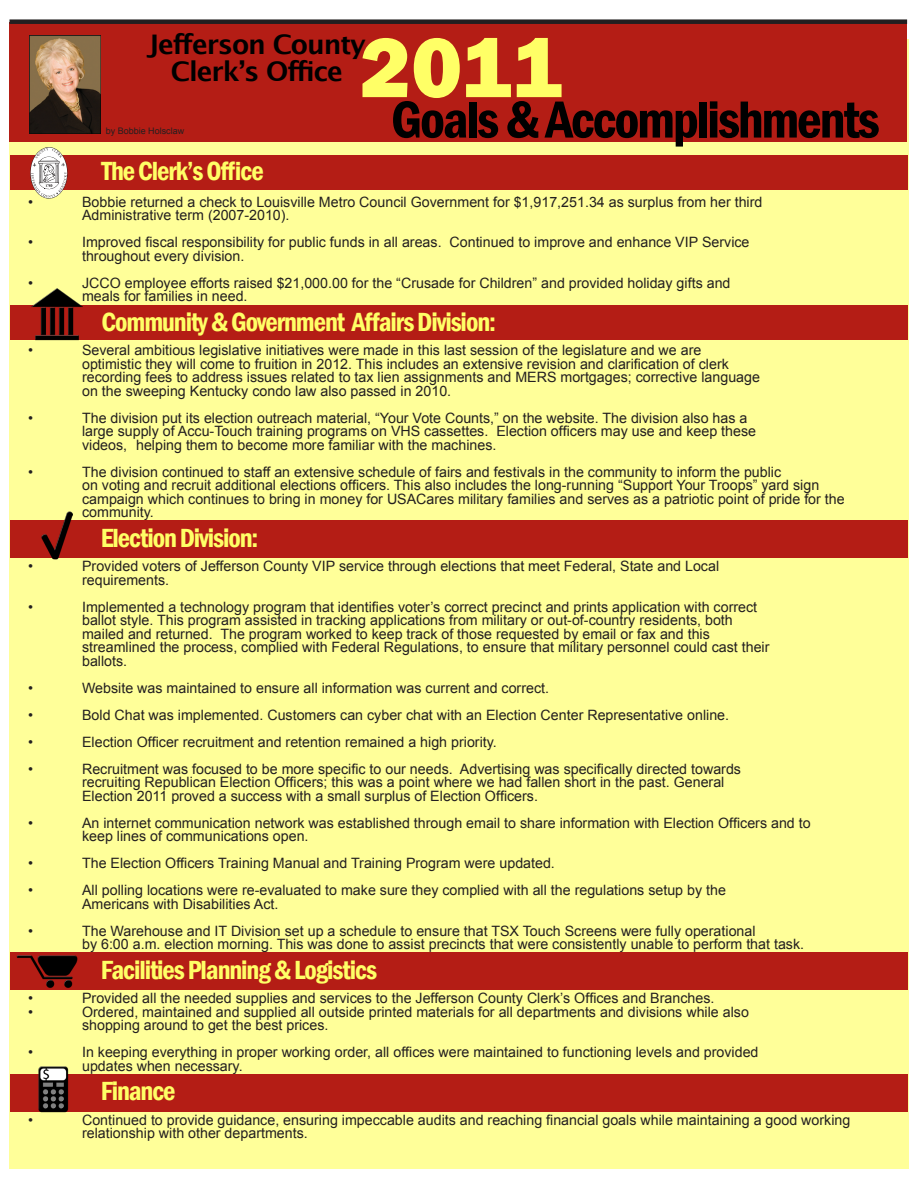
<style>
.page{position:relative;width:918px;height:1188px;background:#fff}
.page>*{position:absolute;margin:0;border:0;box-sizing:border-box;transform-origin:0 0}
.t1{font:800 87.45px "Franklin Gothic";color:#ff6}
.t2{font:600 condensed 54px "Franklin Gothic";letter-spacing:-.04em;color:#000}
.t3{font:600 condensed 27px "Franklin Gothic";letter-spacing:-.04em;color:#ff6}
.t4{font:700 27px/27px "Lucida Grande";letter-spacing:-.04em;color:#000;text-align:center}
.t5{font:14.25px/13.5px "Arial";color:#231f20}
.t6{font:9px "Arial";color:#231f20}
</style>
<div class="page">
<div style="left:9px;top:39px;width:899px;height:1130px;background:#ff9"></div>
<div style="left:10px;top:23px;width:897px;height:119px;background:#b41d15"></div>
<div style="left:11px;top:155px;width:897px;height:35px;background:#b41d15"></div>
<svg style="left:30px;top:147px;width:38px;height:52px"></svg>
<div style="left:11px;top:306px;width:897px;height:34px;background:#b41d15"></div>
<img style="left:32px;top:288px;width:51px;height:53px">
<div style="left:11px;top:520px;width:897px;height:38px;background:#b41d15"></div>
<img style="left:41px;top:511px;width:31px;height:48px">
<div style="left:10px;top:953px;width:898px;height:37px;background:#b41d15"></div>
<img style="left:16px;top:952px;width:63px;height:36px">
<div style="left:10px;top:1074px;width:898px;height:38px;background:#b41d15"></div>
<img style="left:38px;top:1066px;width:31px;height:47px">
<div style="left:9px;top:19px;width:898px;height:5px;background:#231f20"></div>
<img style="left:29px;top:35px;width:72px;height:99px">
<p class="t4" style="left:148px;top:30px;width:220px">Jefferson County<br>Clerk’s Office</p>
<p class="t1" style="left:360px;top:11px;width:204px">2011</p>
<p class="t2" style="left:391px;top:83px;width:490px">Goals &amp; Accomplishments</p>
<p class="t6" style="left:106px;top:125px;width:80px">by Bobbie Holsclaw</p>
<p class="t3" style="left:102px;top:153px;width:164px">The Clerk’s Office</p>
<p class="t5" style="left:28px;top:195px;width:6px">•</p>
<p class="t5" style="left:82px;top:195px;width:682px">Bobbie returned a check to Louisville Metro Council Government for $1,917,251.34 as surplus from her third</p>
<p class="t5" style="left:82px;top:208px;width:209px">Administrative term (2007-2010).</p>
<p class="t5" style="left:28px;top:235px;width:6px">•</p>
<p class="t5" style="left:82px;top:235px;width:669px">Improved fiscal responsibility for public funds in all areas. Continued to improve and enhance VIP Service throughout every division.</p>
<p class="t5" style="left:28px;top:276px;width:6px">•</p>
<p class="t5" style="left:82px;top:276px;width:650px">JCCO employee efforts raised $21,000.00 for the “Crusade for Children” and provided holiday gifts and meals for families in need.</p>
<p class="t3" style="left:102px;top:304px;width:396px">Community &amp; Government Affairs Division:</p>
<p class="t5" style="left:28px;top:343px;width:6px">•</p>
<p class="t5" style="left:82px;top:343px;width:621px">Several ambitious legislative initiatives were made in this last session of the legislature and we are</p>
<p class="t5" style="left:82px;top:357px;width:679px">optimistic they will come to fruition in 2012. This includes an extensive revision and clarification of clerk recording fees to address issues related to tax lien assignments and MERS mortgages; corrective language on the sweeping Kentucky condo law also passed in 2010.</p>
<p class="t5" style="left:28px;top:411px;width:6px">•</p>
<p class="t5" style="left:82px;top:411px;width:676px">The division put its election outreach material, “Your Vote Counts,” on the website. The division also has a large supply of Accu-Touch training programs on VHS cassettes. Election officers may use and keep these videos, helping them to become more familiar with the machines.</p>
<p class="t5" style="left:28px;top:465px;width:6px">•</p>
<p class="t5" style="left:82px;top:465px;width:764px">The division continued to staff an extensive schedule of fairs and festivals in the community to inform the public<br>on voting and recruit additional elections officers. This also includes the long-running “Support Your Troops” yard sign campaign which continues to bring in money for USACares military families and serves as a patriotic point of pride for the community.</p>
<p class="t3" style="left:101px;top:520px;width:159px">Election Division:</p>
<p class="t5" style="left:28px;top:559px;width:6px">•</p>
<p class="t5" style="left:82px;top:559px;width:639px">Provided voters of Jefferson County VIP service through elections that meet Federal, State and Local requirements.</p>
<p class="t5" style="left:28px;top:600px;width:6px">•</p>
<p class="t5" style="left:82px;top:600px;width:689px">Implemented a technology program that identifies voter’s correct precinct and prints application with correct ballot style. This program assisted in tracking applications from military or out-of-country residents, both mailed and returned. The program worked to keep track of those requested by email or fax and this streamlined the process, complied with Federal Regulations, to ensure that military personnel could cast their ballots.</p>
<p class="t5" style="left:28px;top:681px;width:6px">•</p>
<p class="t5" style="left:82px;top:681px;width:469px">Website was maintained to ensure all information was current and correct.</p>
<p class="t5" style="left:28px;top:708px;width:6px">•</p>
<p class="t5" style="left:82px;top:708px;width:649px">Bold Chat was implemented. Customers can cyber chat with an Election Center Representative online.</p>
<p class="t5" style="left:28px;top:735px;width:6px">•</p>
<p class="t5" style="left:82px;top:735px;width:416px">Election Officer recruitment and retention remained a high priority.</p>
<p class="t5" style="left:28px;top:762px;width:6px">•</p>
<p class="t5" style="left:82px;top:762px;width:660px">Recruitment was focused to be more specific to our needs. Advertising was specifically directed towards recruiting Republican Election Officers; this was a point where we had fallen short in the past. General<br>Election 2011 proved a success with a small surplus of Election Officers.</p>
<p class="t5" style="left:28px;top:816px;width:6px">•</p>
<p class="t5" style="left:82px;top:816px;width:730px">An internet communication network was established through email to share information with Election Officers and to keep lines of communications open.</p>
<p class="t5" style="left:28px;top:856px;width:6px">•</p>
<p class="t5" style="left:82px;top:856px;width:474px">The Election Officers Training Manual and Training Program were updated.</p>
<p class="t5" style="left:28px;top:883px;width:6px">•</p>
<p class="t5" style="left:82px;top:883px;width:645px">All polling locations were re-evaluated to make sure they complied with all the regulations setup by the<br>Americans with Disabilities Act.</p>
<p class="t5" style="left:28px;top:924px;width:6px">•</p>
<p class="t5" style="left:82px;top:924px;width:724px">The Warehouse and IT Division set up a schedule to ensure that TSX Touch Screens were fully operational<br>by 6:00 a.m. election morning. This was done to assist precincts that were consistently unable to perform that task.</p>
<p class="t3" style="left:101px;top:952px;width:278px">Facilities Planning &amp; Logistics</p>
<p class="t5" style="left:28px;top:991px;width:6px">•</p>
<p class="t5" style="left:82px;top:991px;width:634px">Provided all the needed supplies and services to the Jefferson County Clerk’s Offices and Branches.</p>
<p class="t5" style="left:28px;top:1005px;width:6px">•</p>
<p class="t5" style="left:82px;top:1005px;width:668px">Ordered, maintained and supplied all outside printed materials for all departments and divisions while also shopping around to get the best prices.</p>
<p class="t5" style="left:28px;top:1045px;width:6px">•</p>
<p class="t5" style="left:82px;top:1045px;width:678px">In keeping everything in proper working order, all offices were maintained to functioning levels and provided updates when necessary.</p>
<p class="t3" style="left:101px;top:1073px;width:76px">Finance</p>
<p class="t5" style="left:28px;top:1113px;width:6px">•</p>
<p class="t5" style="left:82px;top:1113px;width:770px">Continued to provide guidance, ensuring impeccable audits and reaching financial goals while maintaining a good working relationship with other departments.</p>
</div>
